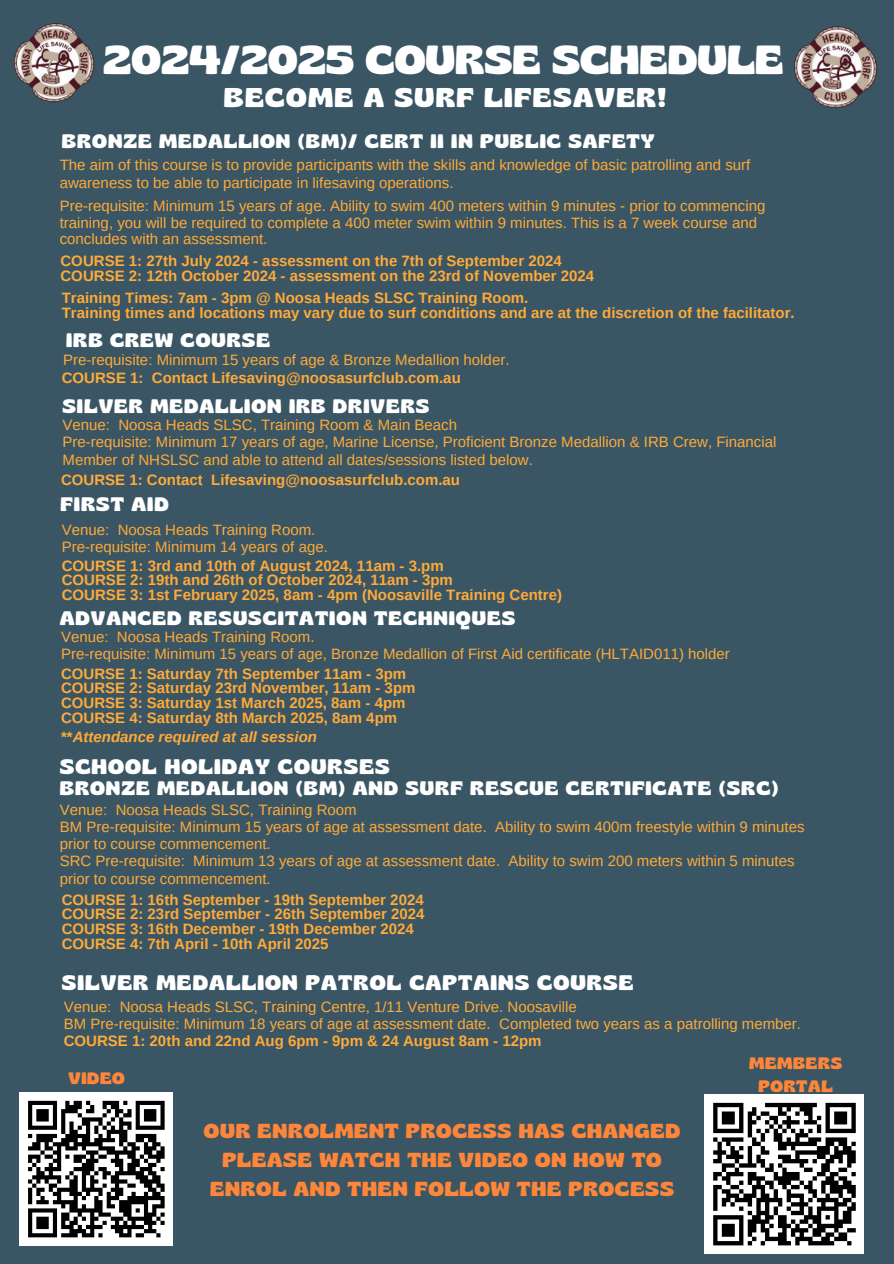
<style>
.page{position:relative;width:894px;height:1264px;background:#fff}
.page>*{position:absolute;margin:0;border:0;box-sizing:border-box;transform-origin:0 0}
.t1{font:700 40.5px "Gliker";color:#fff}
.t2{font:700 27px "Gliker";letter-spacing:.05em;color:#fff}
.t3{font:700 21px "Gliker";letter-spacing:.05em;color:#fff}
.t4{font:700 20.25px/29.1px "Gliker";letter-spacing:.04em;color:#ff8639;text-align:center}
.t5{font:700 19.5px "Gliker";letter-spacing:.05em;color:#fff}
.t6{font:700 16.5px/23.7px "Gliker";letter-spacing:.04em;color:#ff8639;text-align:center}
.t7{font:15px/16.8px "Arimo";color:#ffaa39}
.t8{font:700 15px/14.7px "Arimo";color:#ffaa39}
.t9{font:italic 700 15px "Arimo";color:#ffaa39}
.s1{font-style:normal}
</style>
<div class="page">
<div style="left:0;top:0;width:893px;height:1263px;background:#3a5664"></div>
<img style="left:794px;top:26px;width:84px;height:82px">
<img style="left:14px;top:23px;width:81px;height:80px">
<div style="left:20px;top:1092px;width:153px;height:153px;background:#fff"></div>
<svg style="left:28px;top:1100px;width:137px;height:138px"></svg>
<div style="left:704px;top:1094px;width:160px;height:159px;background:#fff"></div>
<svg style="left:713px;top:1102px;width:143px;height:144px"></svg>
<h1 class="t1" style="left:103px;top:35px;width:681px">2024/2025 COURSE SCHEDULE</h1>
<h2 class="t2" style="left:224px;top:82px;width:443px">BECOME A SURF LIFESAVER!</h2>
<h3 class="t5" style="left:62px;top:129px;width:594px">BRONZE MEDALLION (BM)/ CERT II IN PUBLIC SAFETY</h3>
<p class="t7" style="left:60px;top:156px;width:692px;line-height:18px">The aim of this course is to provide participants with the skills and knowledge of basic patrolling and surf awareness to be able to participate in lifesaving operations.</p>
<p class="t7" style="left:60px;top:197px;width:706px">Pre-requisite: Minimum 15 years of age. Ability to swim 400 meters within 9 minutes - prior to commencing training, you will be required to complete a 400 meter swim within 9 minutes. This is a 7 week course and concludes with an assessment.</p>
<p class="t8" style="left:60px;top:254px;width:535px">COURSE 1: 27th July 2024 - assessment on the 7th of September 2024<br>COURSE 2: 12th October 2024 - assessment on the 23rd of November 2024</p>
<p class="t8" style="left:62px;top:291px;width:734px">Training Times: 7am - 3pm @ Noosa Heads SLSC Training Room.<br>Training times and locations may vary due to surf conditions and are at the discretion of the facilitator.</p>
<h3 class="t5" style="left:66px;top:328px;width:205px">IRB CREW COURSE</h3>
<p class="t7" style="left:63px;top:351px;width:447px">Pre-requisite: Minimum 15 years of age &amp; Bronze Medallion holder.</p>
<p class="t8" style="left:62px;top:370px;width:400px">COURSE 1: Contact Lifesaving@noosasurfclub.com.au</p>
<h3 class="t5" style="left:62px;top:394px;width:368px">SILVER MEDALLION IRB DRIVERS</h3>
<p class="t7" style="left:62px;top:416px;width:715px;line-height:17.4px">Venue: Noosa Heads SLSC, Training Room &amp; Main Beach<br>Pre-requisite: Minimum 17 years of age, Marine License, Proficient Bronze Medallion &amp; IRB Crew, Financial<br>Member of NHSLSC and able to attend all dates/sessions listed below.</p>
<p class="t8" style="left:61px;top:473px;width:400px">COURSE 1: Contact Lifesaving@noosasurfclub.com.au</p>
<h3 class="t5" style="left:60px;top:493px;width:110px">FIRST AID</h3>
<p class="t7" style="left:62px;top:521px;width:267px">Venue: Noosa Heads Training Room.<br>Pre-requisite: Minimum 14 years of age.</p>
<p class="t8" style="left:62px;top:558px;width:501px">COURSE 1: 3rd and 10th of August 2024, 11am - 3.pm<br>COURSE 2: 19th and 26th of October 2024, 11am - 3pm<br>COURSE 3: 1st February 2025, 8am - 4pm (Noosaville Training Centre)</p>
<h3 class="t5" style="left:60px;top:606px;width:457px">ADVANCED RESUSCITATION TECHNIQUES</h3>
<p class="t7" style="left:61px;top:628px;width:670px">Venue: Noosa Heads Training Room.<br>Pre-requisite: Minimum 15 years of age, Bronze Medallion of First Aid certificate (HLTAID011) holder</p>
<p class="t8" style="left:61px;top:666px;width:356px">COURSE 1: Saturday 7th September 11am - 3pm COURSE 2: Saturday 23rd November, 11am - 3pm COURSE 3: Saturday 1st March 2025, 8am - 4pm COURSE 4: Saturday 8th March 2025, 8am 4pm</p>
<p class="t9" style="left:61px;top:726px;width:257px"><span class="s1">**</span>Attendance required at all session</p>
<h3 class="t3" style="left:60px;top:754px;width:331px">SCHOOL HOLIDAY COURSES</h3>
<h3 class="t5" style="left:60px;top:776px;width:720px">BRONZE MEDALLION (BM) AND SURF RESCUE CERTIFICATE (SRC)</h3>
<p class="t7" style="left:60px;top:801px;width:746px">Venue: Noosa Heads SLSC, Training Room<br>BM Pre-requisite: Minimum 15 years of age at assessment date. Ability to swim 400m freestyle within 9 minutes prior to course commencement.<br>SRC Pre-requisite: Minimum 13 years of age at assessment date. Ability to swim 200 meters within 5 minutes prior to course commencement.</p>
<p class="t8" style="left:62px;top:892px;width:364px">COURSE 1: 16th September - 19th September 2024<br>COURSE 2: 23rd September - 26th September 2024<br>COURSE 3: 16th December - 19th December 2024<br>COURSE 4: 7th April - 10th April 2025</p>
<h3 class="t3" style="left:62px;top:970px;width:573px">SILVER MEDALLION PATROL CAPTAINS COURSE</h3>
<p class="t7" style="left:64px;top:998px;width:738px">Venue: Noosa Heads SLSC, Training Centre, 1/11 Venture Drive. Noosaville<br>BM Pre-requisite: Minimum 18 years of age at assessment date. Completed two years as a patrolling member.</p>
<p class="t8" style="left:64px;top:1033px;width:479px">COURSE 1: 20th and 22nd Aug 6pm - 9pm &amp; 24 August 8am - 12pm</p>
<p class="t6" style="left:68px;top:1066px;width:58px">VIDEO</p>
<h3 class="t4" style="left:204px;top:1116px;width:477px">OUR ENROLMENT PROCESS HAS CHANGED<br>PLEASE WATCH THE VIDEO ON HOW TO<br>ENROL AND THEN FOLLOW THE PROCESS</h3>
<p class="t6" style="left:748px;top:1051px;width:95px">MEMBERS<br>PORTAL</p>
</div>
